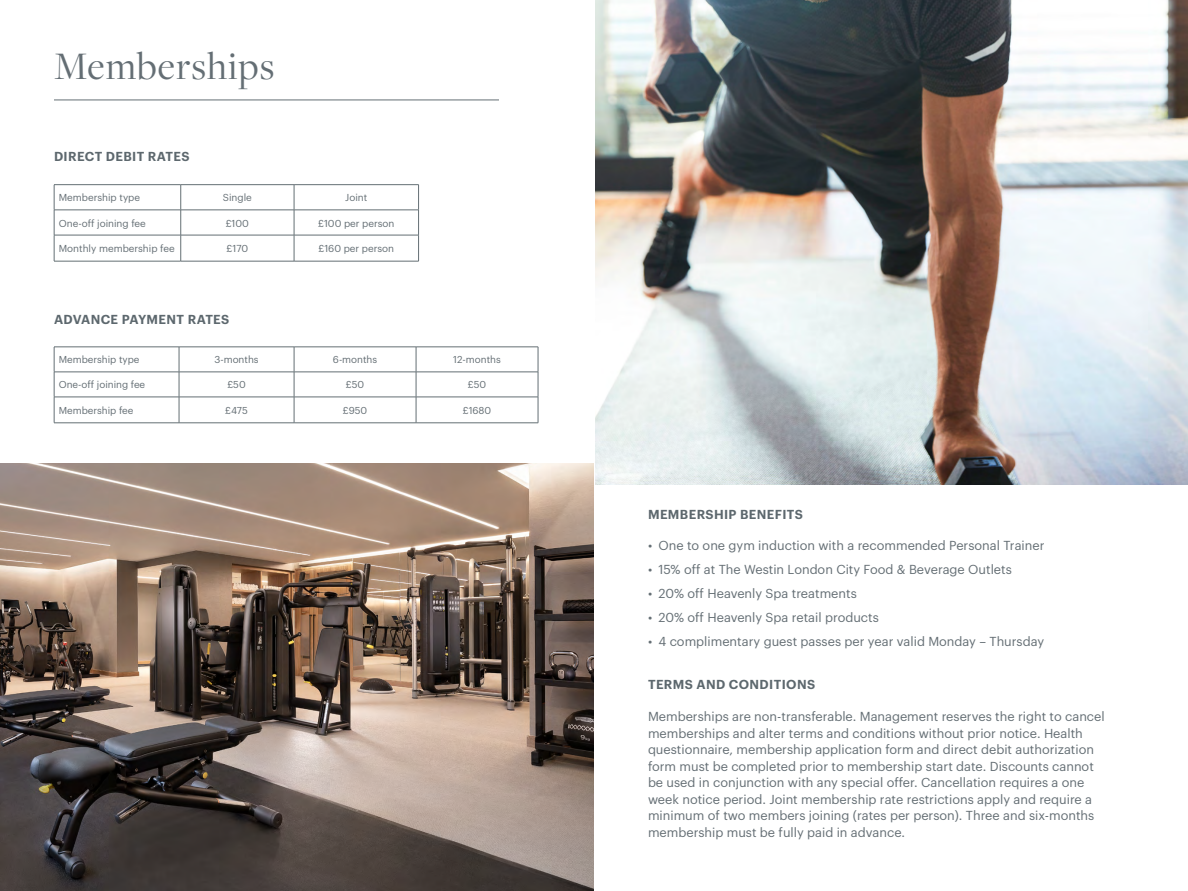
<style>
.page{position:relative;width:1188px;height:891px;background:#fff}
.page>*{position:absolute;margin:0;border:0;box-sizing:border-box;transform-origin:0 0}
.t1{font:40.5px "Freight Disp Pro";letter-spacing:.025em;color:#646e74}
.t2{font:12.75px/16.5px "Graphik Starwood";color:#646e74}
.t3{font:600 12.75px "Graphik Starwood";letter-spacing:.03em;color:#5d686e}
.t4{font:9.9px "Graphik Starwood";color:#646e74}
</style>
<div class="page">
<img style="left:595px;top:0;width:593px;height:484px">
<hr style="left:54px;top:100px;width:445px;height:1px;background:#646e74">
<hr style="left:54px;top:261px;width:127px;height:1px;background:#647074">
<hr style="left:54px;top:184px;width:127px;height:1px;background:#646f74">
<hr style="left:54px;top:210px;width:127px;height:1px;background:#646f74">
<svg style="left:54px;top:185px;width:1px;height:76px"></svg>
<hr style="left:181px;top:210px;width:113px;height:1px;background:#646f74">
<hr style="left:294px;top:210px;width:125px;height:1px;background:#646f74">
<hr style="left:54px;top:235px;width:127px;height:1px;background:#646f74">
<hr style="left:181px;top:235px;width:113px;height:1px;background:#646f74">
<hr style="left:294px;top:235px;width:125px;height:1px;background:#646f74">
<hr style="left:181px;top:184px;width:113px;height:1px;background:#646f74">
<svg style="left:180px;top:185px;width:1px;height:76px"></svg>
<hr style="left:181px;top:261px;width:113px;height:1px;background:#646f74">
<hr style="left:294px;top:184px;width:125px;height:1px;background:#646f74">
<svg style="left:294px;top:185px;width:1px;height:76px"></svg>
<svg style="left:418px;top:185px;width:1px;height:76px"></svg>
<hr style="left:294px;top:261px;width:125px;height:1px;background:#646f74">
<hr style="left:54px;top:423px;width:125px;height:1px;background:#646f74">
<hr style="left:294px;top:423px;width:122px;height:1px;background:#646f74">
<hr style="left:416px;top:423px;width:122px;height:1px;background:#646f74">
<hr style="left:54px;top:347px;width:125px;height:1px;background:#646f74">
<hr style="left:294px;top:347px;width:122px;height:1px;background:#646f74">
<hr style="left:416px;top:347px;width:122px;height:1px;background:#646f74">
<hr style="left:54px;top:372px;width:125px;height:1px;background:#646f74">
<svg style="left:54px;top:347px;width:1px;height:76px"></svg>
<hr style="left:179px;top:372px;width:115px;height:1px;background:#646f74">
<hr style="left:294px;top:372px;width:122px;height:1px;background:#646f74">
<hr style="left:416px;top:372px;width:122px;height:1px;background:#646f74">
<svg style="left:416px;top:347px;width:1px;height:76px"></svg>
<svg style="left:538px;top:347px;width:1px;height:76px"></svg>
<hr style="left:54px;top:397px;width:125px;height:1px;background:#646f74">
<hr style="left:179px;top:397px;width:115px;height:1px;background:#646f74">
<hr style="left:294px;top:397px;width:122px;height:1px;background:#646f74">
<hr style="left:416px;top:397px;width:122px;height:1px;background:#646f74">
<hr style="left:179px;top:347px;width:115px;height:1px;background:#646f74">
<svg style="left:179px;top:347px;width:1px;height:76px"></svg>
<svg style="left:294px;top:347px;width:1px;height:76px"></svg>
<hr style="left:179px;top:423px;width:115px;height:1px;background:#646f74">
<img style="left:0;top:463px;width:594px;height:428px">
<h1 class="t1" style="left:54px;top:40px;width:222px">Memberships</h1>
<p class="t3" style="left:54px;top:147px;width:137px">DIRECT DEBIT RATES</p>
<p class="t4" style="left:59px;top:190px;width:83px">Membership type</p>
<p class="t4" style="left:223px;top:190px;width:31px">Single</p>
<p class="t4" style="left:345px;top:190px;width:24px">Joint</p>
<p class="t4" style="left:59px;top:216px;width:89px">One-off joining fee</p>
<p class="t4" style="left:226px;top:216px;width:25px">£100</p>
<p class="t4" style="left:318px;top:216px;width:78px">£100 per person</p>
<p class="t4" style="left:59px;top:241px;width:117px">Monthly membership fee</p>
<p class="t4" style="left:227px;top:241px;width:23px">£170</p>
<p class="t4" style="left:318px;top:241px;width:77px">£160 per person</p>
<p class="t3" style="left:54px;top:309px;width:177px">ADVANCE PAYMENT RATES</p>
<p class="t4" style="left:59px;top:352px;width:82px">Membership type</p>
<p class="t4" style="left:215px;top:352px;width:46px">3-months</p>
<p class="t4" style="left:333px;top:352px;width:46px">6-months</p>
<p class="t4" style="left:453px;top:352px;width:49px">12-months</p>
<p class="t4" style="left:59px;top:377px;width:88px">One-off joining fee</p>
<p class="t4" style="left:227px;top:377px;width:20px">£50</p>
<p class="t4" style="left:346px;top:377px;width:20px">£50</p>
<p class="t4" style="left:468px;top:377px;width:20px">£50</p>
<p class="t4" style="left:59px;top:403px;width:76px">Membership fee</p>
<p class="t4" style="left:225px;top:403px;width:24px">£475</p>
<p class="t4" style="left:343px;top:403px;width:26px">£950</p>
<p class="t4" style="left:463px;top:403px;width:30px">£1680</p>
<p class="t3" style="left:648px;top:504px;width:156px">MEMBERSHIP BENEFITS</p>
<p class="t2" style="left:648px;top:536px;width:398px">• One to one gym induction with a recommended Personal Trainer</p>
<p class="t2" style="left:648px;top:560px;width:365px">• 15% off at The Westin London City Food &amp; Beverage Outlets</p>
<p class="t2" style="left:648px;top:584px;width:210px">• 20% off Heavenly Spa treatments</p>
<p class="t2" style="left:648px;top:608px;width:232px">• 20% off Heavenly Spa retail products</p>
<p class="t2" style="left:648px;top:632px;width:398px">• 4 complimentary guest passes per year valid Monday – Thursday</p>
<p class="t3" style="left:648px;top:675px;width:169px">TERMS AND CONDITIONS</p>
<p class="t2" style="left:648px;top:708px;width:458px">Memberships are non-transferable. Management reserves the right to cancel memberships and alter terms and conditions without prior notice. Health questionnaire, membership application form and direct debit authorization form must be completed prior to membership start date. Discounts cannot be used in conjunction with any special offer. Cancellation requires a one week notice period. Joint membership rate restrictions apply and require a minimum of two members joining (rates per person). Three and six-months membership must be fully paid in advance.</p>
</div>
